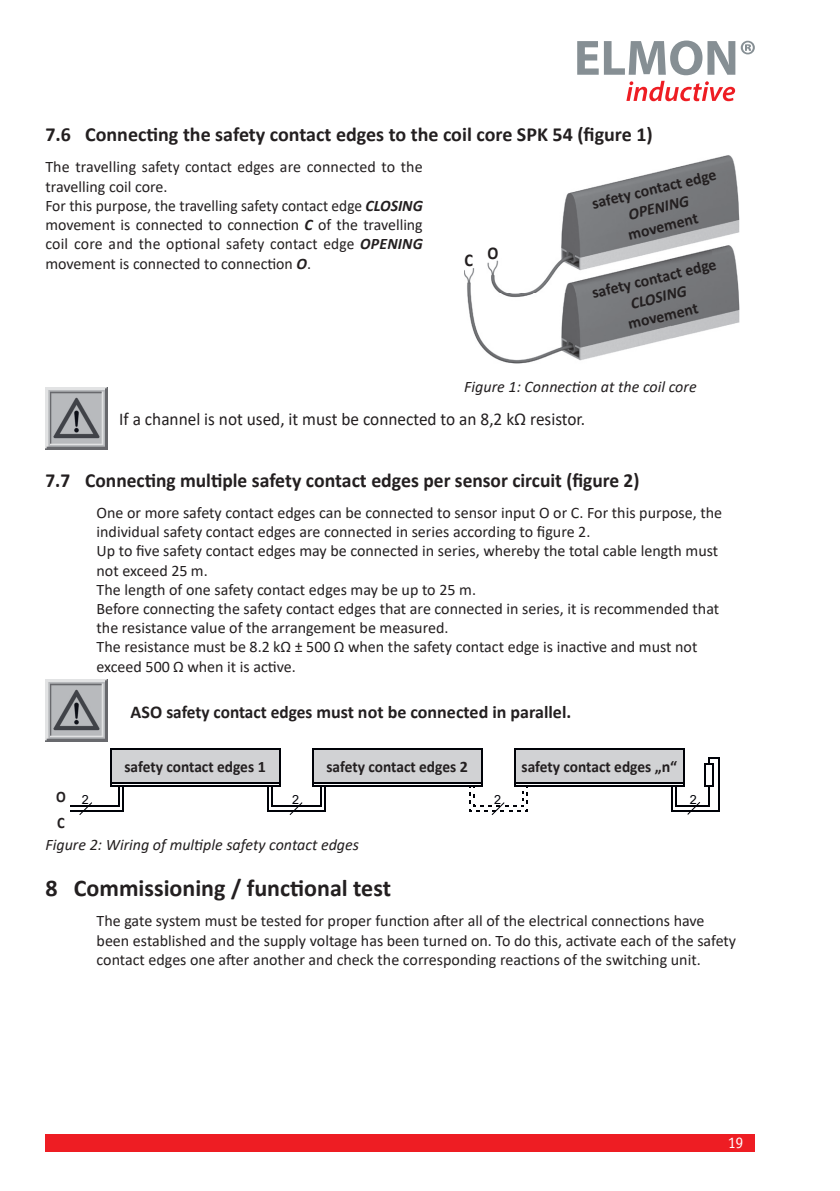
<style>
.page{position:relative;width:840px;height:1191px;background:#fff}
.page>*{position:absolute;margin:0;border:0;box-sizing:border-box;transform-origin:0 0}
.t1{font:700 24px "Calibri";color:#231f20}
.t2{font:700 20px "Calibri";color:#231f20}
.t3{font:18px "Calibri";color:#231f20;scale:.96 1}
.t4{font:700 18px "Calibri";color:#231f20}
.t5{font:700 18px "Calibri";color:#231f20;scale:.9 1}
.t6{font:16px/19.2px "Calibri";color:#231f20}
.t7{font:italic 16px "Calibri";color:#231f20}
.t8{font:700 16px "Calibri";color:#231f20;scale:.96 1}
.t9{font:700 16px "Calibri";color:#231f20}
.t10{font:italic 700 16px "Calibri";color:#231f20}
.t11{font:16px "Officina San ITC";color:#fff}
.t12{font:700 16px/25.6px "Calibri";color:#231f20;scale:.9 1}
.t13{font:12.6px "Arial";color:#000208}
.s1{font-weight:700;font-style:italic}
</style>
<div class="page">
<div style="left:45px;top:1134px;width:709px;height:17px;background:#ee1d23"></div>
<svg style="left:577px;top:41px;width:177px;height:34px"></svg>
<svg style="left:626px;top:81px;width:108px;height:20px"></svg>
<img style="left:45px;top:387px;width:63px;height:63px">
<img style="left:45px;top:679px;width:63px;height:63px">
<img style="left:464px;top:155px;width:275px;height:208px">
<div style="left:110px;top:749px;width:170px;height:34px;background:#d1d2d4"></div>
<div style="left:312px;top:749px;width:169px;height:34px;background:#d1d2d4"></div>
<div style="left:514px;top:749px;width:169px;height:34px;background:#d1d2d4"></div>
<hr style="left:312px;top:785px;width:170px;height:1px;background:#000208">
<hr style="left:481px;top:748px;width:1px;height:38px;background:#000208">
<hr style="left:312px;top:748px;width:170px;height:1px;background:#000208">
<hr style="left:312px;top:748px;width:1px;height:38px;background:#000208">
<hr style="left:312px;top:782px;width:170px;height:1px;background:#000208">
<hr style="left:514px;top:785px;width:170px;height:1px;background:#000208">
<hr style="left:683px;top:748px;width:1px;height:38px;background:#000208">
<hr style="left:514px;top:748px;width:170px;height:1px;background:#000208">
<hr style="left:514px;top:748px;width:1px;height:38px;background:#000208">
<hr style="left:514px;top:782px;width:170px;height:1px;background:#000208">
<svg style="left:320px;top:786px;width:5px;height:24px"></svg>
<svg style="left:670px;top:786px;width:6px;height:24px"></svg>
<hr style="left:675px;top:806px;width:33px;height:1px;background:#000208">
<hr style="left:670px;top:810px;width:49px;height:1px;background:#000208">
<svg style="left:687px;top:757px;width:32px;height:58px"></svg>
<svg style="left:469px;top:785px;width:58px;height:30px"></svg>
<hr style="left:271px;top:806px;width:50px;height:1px;background:#000208">
<hr style="left:267px;top:810px;width:58px;height:1px;background:#000208">
<hr style="left:110px;top:785px;width:170px;height:1px;background:#000208">
<hr style="left:279px;top:748px;width:1px;height:38px;background:#000208">
<hr style="left:110px;top:748px;width:170px;height:1px;background:#000208">
<hr style="left:110px;top:748px;width:1px;height:38px;background:#000208">
<hr style="left:110px;top:782px;width:170px;height:1px;background:#000208">
<svg style="left:118px;top:786px;width:5px;height:24px"></svg>
<svg style="left:267px;top:786px;width:5px;height:24px"></svg>
<svg style="left:289px;top:802px;width:13px;height:13px"></svg>
<svg style="left:79px;top:802px;width:13px;height:13px"></svg>
<hr style="left:70px;top:806px;width:49px;height:1px;background:#000208">
<hr style="left:70px;top:810px;width:53px;height:1px;background:#000208">
<p class="t2" style="left:45px;top:121px;width:608px">7.6 Connecting the safety contact edges to the coil core SPK 54 (figure 1)</p>
<p class="t6" style="left:45px;top:157px;width:378px">The travelling safety contact edges are connected to the travelling coil core.<br>For this purpose, the travelling safety contact edge <span class="s1">CLOSING </span>movement is connected to connection <span class="s1">C</span> of the travelling coil core and the optional safety contact edge <span class="s1">OPENING </span>movement is connected to connection <span class="s1">O</span>.</p>
<p class="t5" style="left:464px;top:248px;width:11px">C</p>
<p class="t5" style="left:487px;top:240px;width:14px">O</p>
<p class="t9" style="left:589px;top:193px;width:129px;rotate:-14deg">safety contact edge</p>
<p class="t10" style="left:625px;top:204px;width:63px;rotate:-14deg">OPENING</p>
<p class="t9" style="left:625px;top:224px;width:73px;rotate:-14deg">movement</p>
<p class="t9" style="left:589px;top:283px;width:129px;rotate:-14deg">safety contact edge</p>
<p class="t10" style="left:627px;top:293px;width:59px;rotate:-14deg">CLOSING</p>
<p class="t9" style="left:625px;top:313px;width:73px;rotate:-14deg">movement</p>
<p class="t7" style="left:464px;top:376px;width:234px">Figure 1: Connection at the coil core</p>
<p class="t3" style="left:119px;top:407px;width:486px">If a channel is not used, it must be connected to an 8,2 kΩ resistor.</p>
<p class="t2" style="left:45px;top:466px;width:595px">7.7 Connecting multiple safety contact edges per sensor circuit (figure 2)</p>
<p class="t6" style="left:96px;top:502px;width:626px">One or more safety contact edges can be connected to sensor input O or C. For this purpose, the individual safety contact edges are connected in series according to figure 2.<br>Up to five safety contact edges may be connected in series, whereby the total cable length must not exceed 25 m.<br>The length of one safety contact edges may be up to 25 m.<br>Before connecting the safety contact edges that are connected in series, it is recommended that the resistance value of the arrangement be measured.<br>The resistance must be 8.2 kΩ ± 500 Ω when the safety contact edge is inactive and must not exceed 500 Ω when it is active.</p>
<p class="t4" style="left:131px;top:700px;width:442px">ASO safety contact edges must not be connected in parallel.</p>
<p class="t8" style="left:124px;top:755px;width:149px">safety contact edges 1</p>
<p class="t8" style="left:326px;top:755px;width:149px">safety contact edges 2</p>
<p class="t8" style="left:521px;top:755px;width:163px">safety contact edges „n“</p>
<p class="t12" style="left:56px;top:783px;width:12px">O<br>C</p>
<p class="t13" style="left:82px;top:791px;width:8px">2</p>
<p class="t13" style="left:292px;top:791px;width:8px">2</p>
<p class="t13" style="left:494px;top:791px;width:8px">2</p>
<p class="t13" style="left:689px;top:790px;width:8px">2</p>
<p class="t7" style="left:45px;top:833px;width:315px">Figure 2: Wiring of multiple safety contact edges</p>
<h1 class="t1" style="left:45px;top:871px;width:347px">8 Commissioning / functional test</h1>
<p class="t6" style="left:96px;top:911px;width:640px">The gate system must be tested for proper function after all of the electrical connections have been established and the supply voltage has been turned on. To do this, activate each of the safety contact edges one after another and check the corresponding reactions of the switching unit.</p>
<p class="t11" style="left:727px;top:1133px;width:17px">19</p>
</div>
